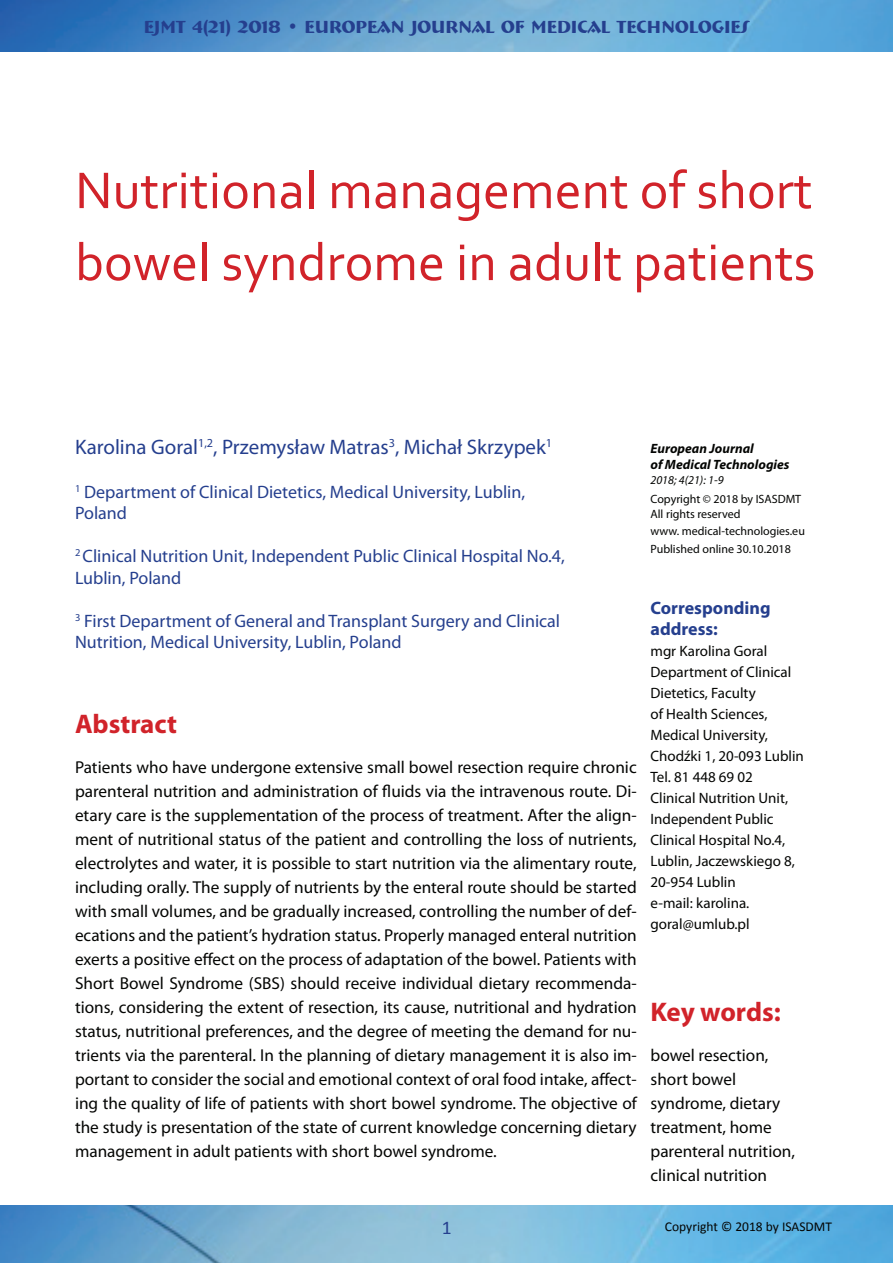
<style>
.page{position:relative;width:893px;height:1263px;background:#fff}
.page>*{position:absolute;margin:0;border:0;box-sizing:border-box;transform-origin:0 0}
.t1{font:54px/72px "Corbel";color:#d1232a}
.t2{font:700 27px "Myriad Pro";color:#d1232a}
.t3{font:21px "Myriad Pro";color:#253f8e}
.t4{font:19.5px "Calibri";color:#253f8e}
.t5{font:18px/21px "Myriad Pro";color:#253f8e}
.t6{font:700 18px "Bremen BT";color:#253f8e}
.t7{font:700 18px/21.6px "Myriad Pro";color:#253f8e}
.t8{font:17.25px/24px "Myriad Pro";color:#040503}
.t9{font:15px/21px "Myriad Pro";color:#040503}
.t10{font:italic 700 13.5px/15.9px "Myriad Pro";color:#040503}
.t11{font:13.5px "Calibri";color:#040503}
.t12{font:12px/14.4px "Myriad Pro";color:#040503}
.t13{font:italic 12px "Myriad Pro";color:#040503}
</style>
<div class="page">
<img style="left:0;top:0;width:893px;height:52px">
<img style="left:0;top:1205px;width:893px;height:58px">
<p class="t6" style="left:144px;top:15px;width:607px">EJMT 4(21) 2018 • EUROPEAN JOURNAL OF MEDICAL TECHNOLOGIES</p>
<h1 class="t1" style="left:75px;top:153px;width:742px">Nutritional management of short bowel syndrome in adult patients</h1>
<p class="t3" style="left:75px;top:434px;width:479px">Karolina Goral<sup>1,2</sup>, Przemysław Matras<sup>3</sup>, Michał Skrzypek<sup>1</sup></p>
<p class="t5" style="left:75px;top:481px;width:452px"><sup>1</sup> Department of Clinical Dietetics, Medical University, Lublin,<br>Poland</p>
<p class="t5" style="left:75px;top:546px;width:491px"><sup>2</sup> Clinical Nutrition Unit, Independent Public Clinical Hospital No.4,<br>Lublin, Poland</p>
<p class="t5" style="left:75px;top:610px;width:487px"><sup>3</sup> First Department of General and Transplant Surgery and Clinical<br>Nutrition, Medical University, Lublin, Poland</p>
<h2 class="t2" style="left:75px;top:706px;width:104px">Abstract</h2>
<p class="t8" style="left:75px;top:755px;width:563px;text-align:justify">Patients who have undergone extensive small bowel resection require chronic parenteral nutrition and administration of fluids via the intravenous route. Di&shy;etary care is the supplementation of the process of treatment. After the align&shy;ment of nutritional status of the patient and controlling the loss of nutrients, electrolytes and water, it is possible to start nutrition via the alimentary route, including orally. The supply of nutrients by the enteral route should be started with small volumes, and be gradually increased, controlling the number of def&shy;ecations and the patient’s hydration status. Properly managed enteral nutrition exerts a positive effect on the process of adaptation of the bowel. Patients with Short Bowel Syndrome (SBS) should receive individual dietary recommenda&shy;tions, considering the extent of resection, its cause, nutritional and hydration status, nutritional preferences, and the degree of meeting the demand for nu&shy;trients via the parenteral. In the planning of dietary management it is also im&shy;portant to consider the social and emotional context of oral food intake, affect&shy;ing the quality of life of patients with short bowel syndrome. The objective of the study is presentation of the state of current knowledge concerning dietary management in adult patients with short bowel syndrome.</p>
<p class="t10" style="left:650px;top:440px;width:141px">European Journal<br>of Medical Technologies</p>
<p class="t13" style="left:650px;top:473px;width:75px">2018; 4(21): 1-9</p>
<p class="t12" style="left:650px;top:492px;width:152px">Copyright © 2018 by ISASDMT<br>All rights reserved</p>
<p class="t12" style="left:650px;top:522px;width:156px;line-height:17.4px">www. medical-technologies.eu<br>Published online 30.10.2018</p>
<p class="t7" style="left:650px;top:596px;width:122px">Corresponding address:</p>
<p class="t9" style="left:650px;top:640px;width:155px">mgr Karolina Goral<br>Department of Clinical<br>Dietetics, Faculty<br>of Health Sciences,<br>Medical University,<br>Chodźki 1, 20-093 Lublin<br>Tel. 81 448 69 02<br>Clinical Nutrition Unit,<br>Independent Public<br>Clinical Hospital No.4,<br>Lublin, Jaczewskiego 8,<br>20-954 Lublin<br>e-mail: karolina. goral@umlub.pl</p>
<h2 class="t2" style="left:650px;top:994px;width:132px">Key words:</h2>
<p class="t8" style="left:650px;top:1043px;width:146px">bowel resection, short bowel syndrome, dietary treatment, home parenteral nutrition, clinical nutrition</p>
<p class="t4" style="left:442px;top:1215px;width:11px">1</p>
<p class="t11" style="left:665px;top:1218px;width:169px">Copyright © 2018 by ISASDMT</p>
</div>
